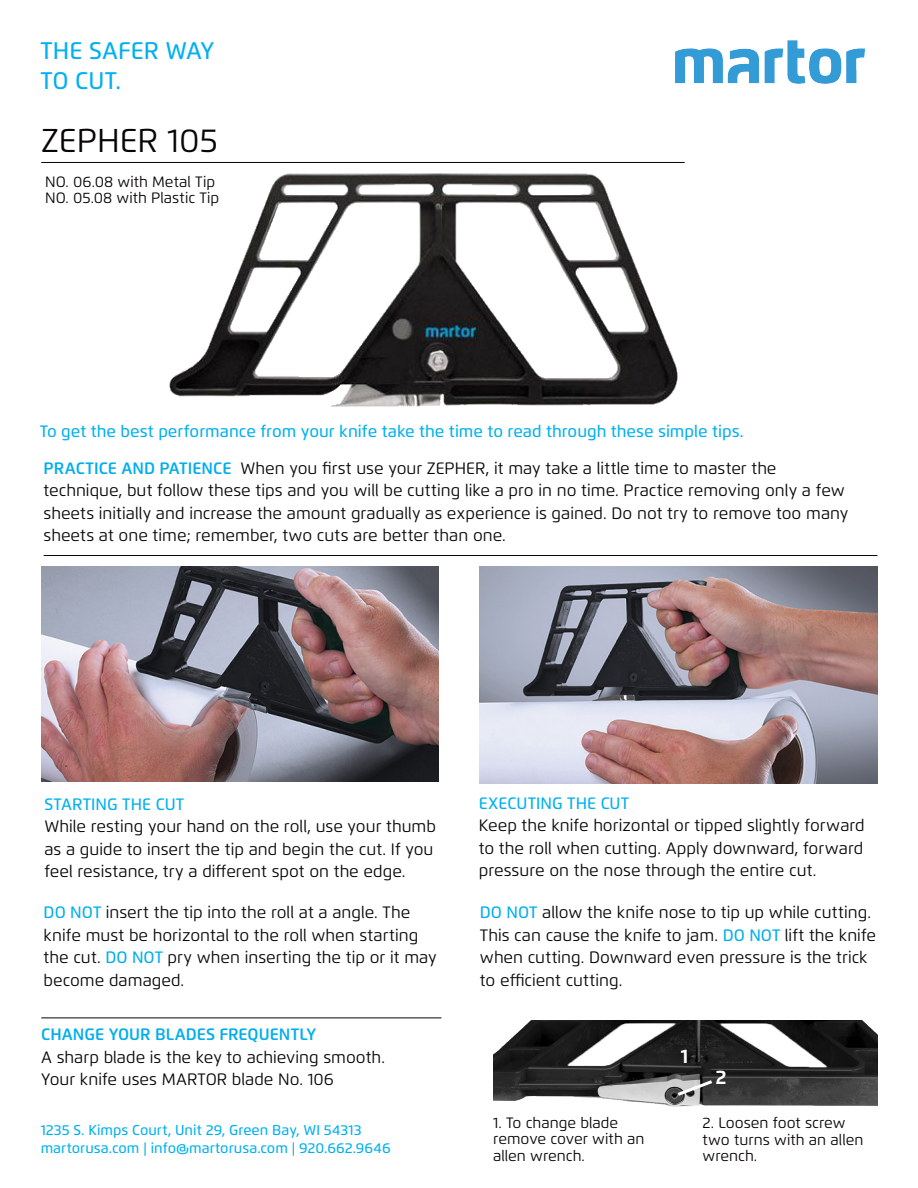
<style>
.page{position:relative;width:918px;height:1188px;background:#fff}
.page>*{position:absolute;margin:0;border:0;box-sizing:border-box;transform-origin:0 0}
.t1{font:33px "Flexo";color:#070605}
.t2{font:500 24px/30px "Flexo";color:#00b0f0}
.t3{font:700 19.5px "Flexo";color:#fff}
.t4{font:16.5px/22.5px "Flexo";color:#070605}
.t5{font:500 16.5px "Flexo";color:#00b0f0}
.t6{font:600 16.5px "Flexo";color:#00aeef}
.t7{font:15px/16.5px "Flexo";color:#070605}
.t8{font:500 14.25px/18px "Flexo";color:#00b0f0}
.s1{font-weight:600;color:#00aeef}
.s2{font-weight:500;color:#00aeef}
</style>
<div class="page">
<img style="left:675px;top:40px;width:190px;height:44px">
<hr style="left:41px;top:162px;width:644px;height:1px;background:#070605">
<img style="left:169px;top:173px;width:509px;height:234px">
<hr style="left:44px;top:555px;width:833px;height:1px;background:#070605">
<img style="left:41px;top:566px;width:397px;height:216px">
<img style="left:480px;top:566px;width:398px;height:217px">
<hr style="left:41px;top:1018px;width:400px;height:1px;background:#070605">
<img style="left:493px;top:1020px;width:385px;height:87px">
<svg style="left:674px;top:1078px;width:41px;height:20px"></svg>
<p class="t2" style="left:40px;top:36px;width:175px">THE SAFER WAY<br>TO CUT.</p>
<p class="t1" style="left:41px;top:120px;width:178px">ZEPHER 105</p>
<p class="t7" style="left:45px;top:173px;width:171px">NO. 06.08 with Metal Tip</p>
<p class="t7" style="left:45px;top:190px;width:176px">NO. 05.08 with Plastic Tip</p>
<p class="t5" style="left:40px;top:422px;width:705px">To get the best performance from your knife take the time to read through these simple tips.</p>
<p class="t4" style="left:44px;top:457px;width:734px"><span class="s1">PRACTICE AND PATIENCE</span> When you first use your ZEPHER, it may take a little time to master the</p>
<p class="t4" style="left:44px;top:479px;width:803px">technique, but follow these tips and you will be cutting like a pro in no time. Practice removing only a few</p>
<p class="t4" style="left:44px;top:502px;width:806px">sheets initially and increase the amount gradually as experience is gained. Do not try to remove too many</p>
<p class="t4" style="left:44px;top:524px;width:464px">sheets at one time; remember, two cuts are better than one.</p>
<p class="t5" style="left:44px;top:794px;width:141px">STARTING THE CUT</p>
<p class="t4" style="left:44px;top:815px;width:393px">While resting your hand on the roll, use your thumb as a guide to insert the tip and begin the cut. If you feel resistance, try a different spot on the edge.</p>
<p class="t4" style="left:44px;top:901px;width:395px"><span class="s2">DO NOT</span> insert the tip into the roll at a angle. The knife must be horizontal to the roll when starting the cut. <span class="s2">DO NOT</span> pry when inserting the tip or it may become damaged.</p>
<p class="t5" style="left:479px;top:793px;width:152px">EXECUTING THE CUT</p>
<p class="t4" style="left:479px;top:814px;width:388px;text-align:justify">Keep the knife horizontal or tipped slightly forward to the roll when cutting. Apply downward, forward pressure on the nose through the entire cut.</p>
<p class="t4" style="left:480px;top:901px;width:398px"><span class="s2">DO NOT</span> allow the knife nose to tip up while cutting.<br>This can cause the knife to jam. <span class="s2">DO NOT</span> lift the knife when cutting. Downward even pressure is the trick to efficient cutting.</p>
<p class="t6" style="left:41px;top:1025px;width:277px">CHANGE YOUR BLADES FREQUENTLY</p>
<p class="t4" style="left:41px;top:1046px;width:345px">A sharp blade is the key to achieving smooth.<br>Your knife uses MARTOR blade No. 106</p>
<p class="t8" style="left:41px;top:1121px;width:352px">1235 S. Kimps Court, Unit 29, Green Bay, WI 54313 martorusa.com | info@martorusa.com | 920.662.9646</p>
<p class="t7" style="left:493px;top:1114px;width:153px">1. To change blade remove cover with an allen wrench.</p>
<p class="t7" style="left:703px;top:1115px;width:162px">2. Loosen foot screw two turns with an allen wrench.</p>
<p class="t3" style="left:681px;top:1044px;width:9px">1</p>
<p class="t3" style="left:715px;top:1065px;width:13px">2</p>
</div>
